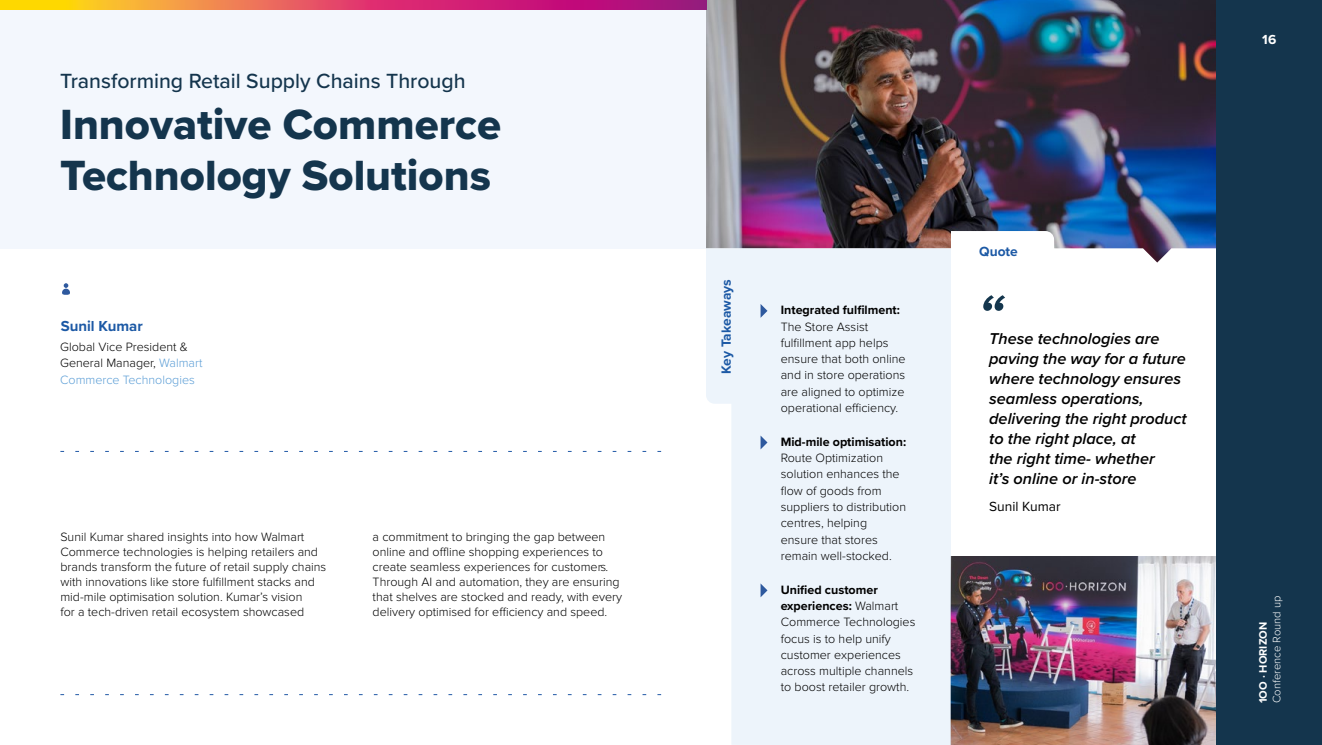
<style>
.page{position:relative;width:1322px;height:745px;background:#fff}
.page>*{position:absolute;margin:0;border:0;box-sizing:border-box;transform-origin:0 0}
.t1{font:43.75px/51.2px "Proxima Nova Extrabld";color:#14354d}
.t2{font:500 21.25px "Proxima Nova";color:#14354d}
.t3{font:italic 600 16.25px/20px "Proxima Nova";color:#000}
.t4{font:700 15px "Proxima Nova";color:#1c59a5}
.t5{font:700 13.75px "Proxima Nova";color:#1c59a5}
.t6{font:13.75px "Proxima Nova";color:#000}
.t7{font:700 13.62px "Proxima Nova";color:#fff}
.t8{font:300 12.5px/16.2px "Proxima Nova";color:#000}
.t9{font:700 12.5px "Proxima Nova";color:#000}
.t10{font:300 11.25px "Proxima Nova";color:#fff}
.t11{font:700 11.25px "Proxima Nova";color:#fff}
.s1{color:#5c9ed6}
.s2{font-weight:700}
</style>
<div class="page">
<img style="left:706px;top:0;width:510px;height:248px">
<img style="left:951px;top:556px;width:265px;height:188px">
<svg style="left:951px;top:231px;width:265px;height:80px"></svg>
<svg style="left:706px;top:248px;width:245px;height:496px;background:#eef4fb"></svg>
<div style="left:1216px;top:0;width:106px;height:744px;background:#14354d"></div>
<div style="left:0;top:10px;width:706px;height:238px;background:#f3f7fd"></div>
<svg style="left:0;top:0;width:706px;height:10px;background:#db5a59"></svg>
<svg style="left:60px;top:451px;width:601px;height:1px"></svg>
<svg style="left:60px;top:694px;width:601px;height:1px"></svg>
<svg style="left:62px;top:283px;width:8px;height:11px"></svg>
<svg style="left:760px;top:304px;width:7px;height:13px"></svg>
<svg style="left:760px;top:435px;width:7px;height:14px"></svg>
<svg style="left:760px;top:583px;width:7px;height:14px"></svg>
<svg style="left:983px;top:295px;width:22px;height:15px"></svg>
<h2 class="t2" style="left:60px;top:65px;width:407px">Transforming Retail Supply Chains Through</h2>
<h1 class="t1" style="left:60px;top:98px;width:442px">Innovative Commerce<br>Technology Solutions</h1>
<p class="t4" style="left:61px;top:315px;width:84px">Sunil Kumar</p>
<p class="t8" style="left:60px;top:338px;width:144px">Global Vice President &amp;<br>General Manager, <span class="s1">Walmart<br>Commerce Technologies</span></p>
<p class="t8" style="left:60px;top:528px;width:267px;line-height:15px">Sunil Kumar shared insights into how Walmart Commerce technologies is helping retailers and brands transform the future of retail supply chains with innovations like store fulfillment stacks and mid-mile optimisation solution. Kumar’s vision<br>for a tech-driven retail ecosystem showcased</p>
<p class="t8" style="left:373px;top:528px;width:237px;line-height:15.4px">a commitment to bringing the gap between online and offline shopping experiences to create seamless experiences for customers.</p>
<p class="t8" style="left:373px;top:573px;width:251px;line-height:15px">Through AI and automation, they are ensuring that shelves are stocked and ready, with every delivery optimised for efficiency and speed.</p>
<p class="t7" style="left:1262px;top:29px;width:15px">16</p>
<p class="t5" style="left:716px;top:374px;width:96px;rotate:-90deg">Key Takeaways</p>
<p class="t9" style="left:781px;top:300px;width:121px">Integrated fulfilment:</p>
<p class="t8" style="left:781px;top:318px;width:126px">The Store Assist fulfillment app helps ensure that both online and in store operations are aligned to optimize operational efficiency.</p>
<p class="t9" style="left:781px;top:432px;width:127px">Mid-mile optimisation:</p>
<p class="t8" style="left:781px;top:449px;width:127px">Route Optimization solution enhances the flow of goods from suppliers to distribution centres, helping ensure that stores remain well-stocked.</p>
<p class="t8" style="left:781px;top:581px;width:136px"><span class="s2">Unified customer experiences:</span> Walmart<br>Commerce Technologies focus is to help unify customer experiences across multiple channels to boost retailer growth.</p>
<p class="t5" style="left:979px;top:241px;width:40px">Quote</p>
<h3 class="t3" style="left:989px;top:327px;width:199px">These technologies are paving the way for a future where technology ensures seamless operations, delivering the right product to the right place, at<br>the right time- whether<br>it’s online or in-store</h3>
<p class="t6" style="left:989px;top:496px;width:73px">Sunil Kumar</p>
<p class="t10" style="left:1270px;top:702px;width:108px;rotate:-90deg">Conference Round up</p>
<p class="t11" style="left:1254px;top:702px;width:82px;rotate:-90deg">1OO · HORIZON</p>
</div>
